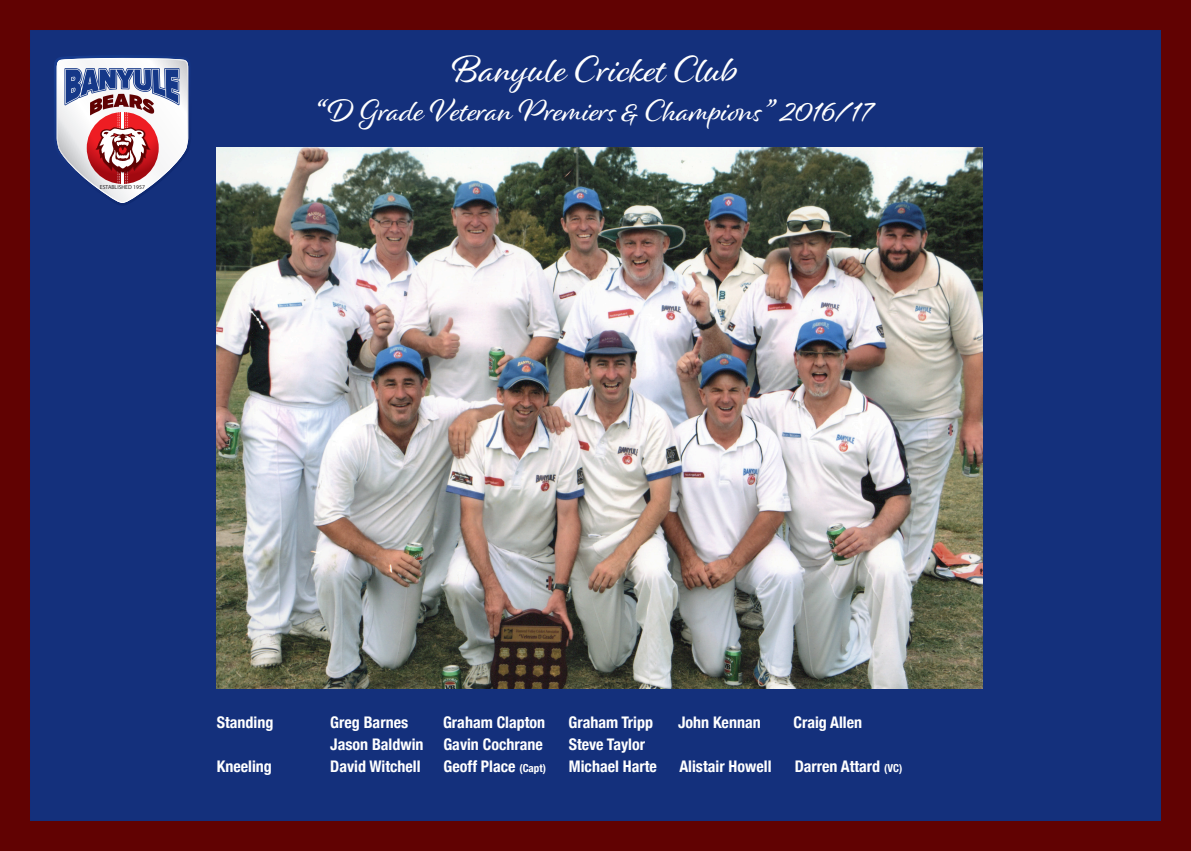
<style>
.page{position:relative;width:1191px;height:851px;background:#fff}
.page>*{position:absolute;margin:0;border:0;box-sizing:border-box;transform-origin:0 0}
.t1{font:39px "Alisha";color:#fff}
.t2{font:32px "Alisha";color:#fff}
.t3{font:700 condensed 16px "Helvetica Neue";color:#fff}
.t4{font:5.7px "Myriad Pro";color:#231f20}
.s1{font-size:11px}
</style>
<div class="page">
<div style="left:0;top:13px;width:1191px;height:825px;background:#14307c"></div>
<div style="left:0;top:0;width:1191px;height:850px;border:30px solid #610202"></div>
<img style="left:217px;top:148px;width:765px;height:541px">
<svg style="left:54px;top:55px;width:135px;height:150px"></svg>
<p class="t4" style="left:100px;top:184px;width:47px">ESTABLISHED 1957</p>
<p class="t1" style="left:452px;top:46px;width:287px">Banyule Cricket Club</p>
<p class="t2" style="left:318px;top:91px;width:556px">“D Grade Veteran Premiers &amp; Champions ” 2016/17</p>
<p class="t3" style="left:217px;top:708px;width:58px">Standing</p>
<p class="t3" style="left:330px;top:708px;width:79px">Greg Barnes</p>
<p class="t3" style="left:443px;top:708px;width:104px">Graham Clapton</p>
<p class="t3" style="left:568px;top:708px;width:86px">Graham Tripp</p>
<p class="t3" style="left:678px;top:708px;width:84px">John Kennan</p>
<p class="t3" style="left:793px;top:708px;width:70px">Craig Allen</p>
<p class="t3" style="left:330px;top:730px;width:214px">Jason Baldwin Gavin Cochrane</p>
<p class="t3" style="left:568px;top:730px;width:78px">Steve Taylor</p>
<p class="t3" style="left:217px;top:753px;width:57px">Kneeling</p>
<p class="t3" style="left:330px;top:753px;width:92px">David Witchell</p>
<p class="t3" style="left:443px;top:753px;width:104px">Geoff Place <span class="s1">(Capt)</span></p>
<p class="t3" style="left:569px;top:753px;width:89px">Michael Harte</p>
<p class="t3" style="left:679px;top:753px;width:94px">Alistair Howell</p>
<p class="t3" style="left:794px;top:753px;width:109px">Darren Attard <span class="s1">(VC)</span></p>
</div>
